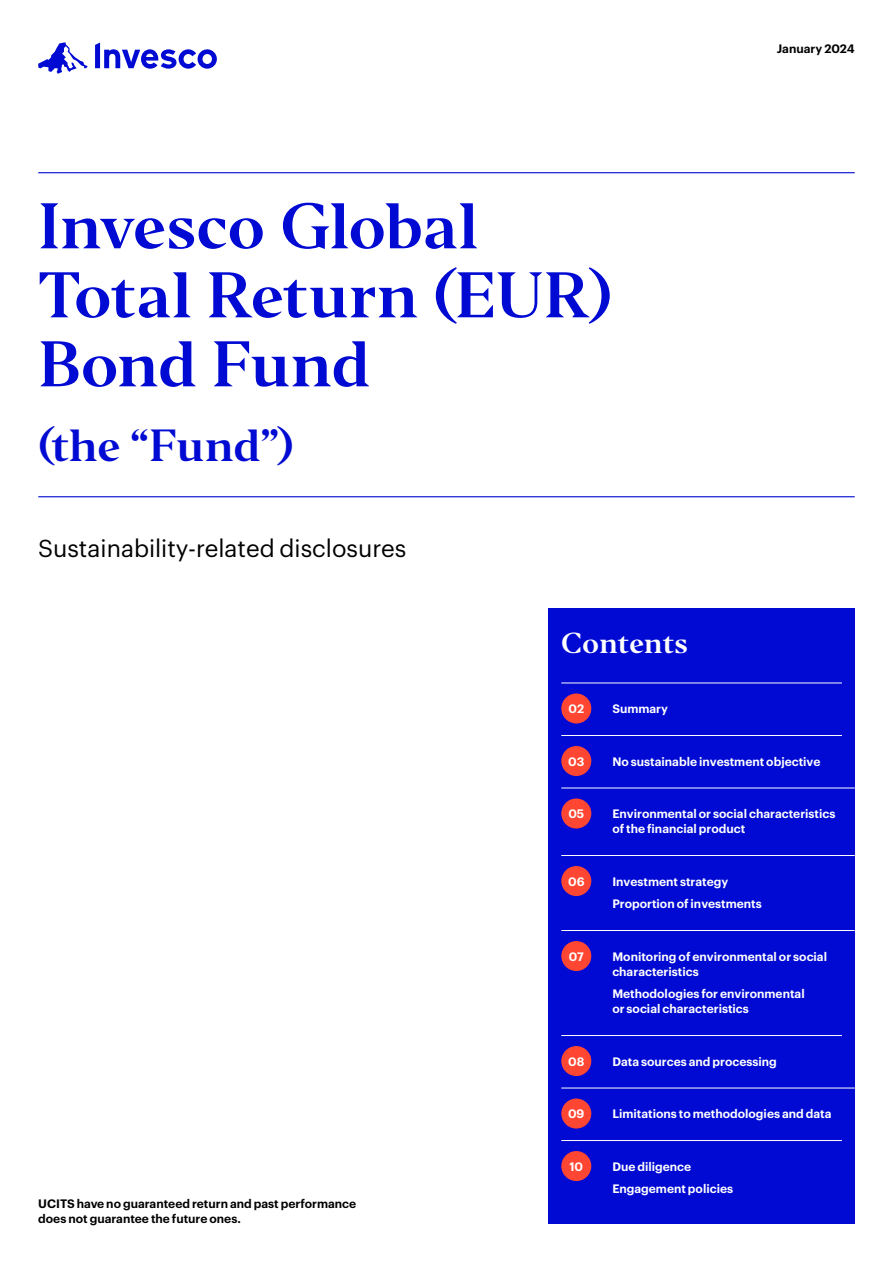
<style>
.page{position:relative;width:893px;height:1263px;background:#fff}
.page>*{position:absolute;margin:0;border:0;box-sizing:border-box;transform-origin:0 0}
.t1{font:60px/69px "Invesco Editor";letter-spacing:-.015em;color:#000ad2}
.t2{font:42px "Invesco Editor";letter-spacing:-.01em;color:#000ad2}
.t3{font:27px "Invesco Editor";color:#fff}
.t4{font:24px "Graphik";color:#000}
.t5{font:600 12px/15px "Graphik";color:#fff}
.t6{font:600 12px/15px "Graphik";color:#000}
</style>
<div class="page">
<svg style="left:38px;top:43px;width:50px;height:31px"></svg>
<svg style="left:95px;top:43px;width:122px;height:26px"></svg>
<hr style="left:38px;top:172px;width:817px;height:1px;background:#000ad2">
<hr style="left:38px;top:496px;width:817px;height:1px;background:#000ad2">
<div style="left:549px;top:608px;width:306px;height:615px;background:#000ad2"></div>
<hr style="left:561px;top:683px;width:281px;height:1px;background:#fff">
<hr style="left:561px;top:735px;width:281px;height:1px;background:#fff">
<hr style="left:561px;top:788px;width:294px;height:1px;background:#fff">
<hr style="left:561px;top:855px;width:294px;height:1px;background:#fff">
<hr style="left:561px;top:930px;width:294px;height:1px;background:#fff">
<hr style="left:561px;top:1035px;width:281px;height:1px;background:#fff">
<hr style="left:561px;top:1088px;width:294px;height:1px;background:#fff">
<hr style="left:561px;top:1140px;width:281px;height:1px;background:#fff">
<div style="left:561px;top:693px;width:30px;height:30px;background:#ff4632;border-radius:50%"></div>
<div style="left:561px;top:746px;width:30px;height:30px;background:#ff4632;border-radius:50%"></div>
<div style="left:561px;top:798px;width:30px;height:30px;background:#ff4632;border-radius:50%"></div>
<div style="left:561px;top:941px;width:30px;height:30px;background:#ff4632;border-radius:50%"></div>
<div style="left:561px;top:1046px;width:30px;height:30px;background:#ff4632;border-radius:50%"></div>
<div style="left:561px;top:866px;width:30px;height:30px;background:#ff4632;border-radius:50%"></div>
<div style="left:561px;top:1098px;width:30px;height:30px;background:#ff4632;border-radius:50%"></div>
<div style="left:561px;top:1151px;width:30px;height:30px;background:#ff4632;border-radius:50%"></div>
<h1 class="t1" style="left:38px;top:192px;width:576px">Invesco Global<br>Total Return (EUR)<br>Bond Fund</h1>
<h2 class="t2" style="left:38px;top:419px;width:257px">(the “Fund”)</h2>
<h3 class="t4" style="left:38px;top:531px;width:370px">Sustainability-related disclosures</h3>
<h3 class="t3" style="left:561px;top:626px;width:128px">Contents</h3>
<p class="t5" style="left:568px;top:700px;width:17px">02</p>
<p class="t5" style="left:612px;top:700px;width:57px">Summary</p>
<p class="t6" style="left:777px;top:40px;width:79px">January 2024</p>
<p class="t6" style="left:38px;top:1195px;width:319px">UCITS have no guaranteed return and past performance does not guarantee the future ones.</p>
<p class="t5" style="left:568px;top:753px;width:18px">03</p>
<p class="t5" style="left:612px;top:753px;width:210px">No sustainable investment objective</p>
<p class="t5" style="left:568px;top:805px;width:17px">05</p>
<p class="t5" style="left:612px;top:805px;width:225px">Environmental or social characteristics of the financial product</p>
<p class="t5" style="left:568px;top:873px;width:18px">06</p>
<p class="t5" style="left:612px;top:869px;width:151px;line-height:22.5px">Investment strategy<br>Proportion of investments</p>
<p class="t5" style="left:569px;top:948px;width:17px">07</p>
<p class="t5" style="left:612px;top:948px;width:216px">Monitoring of environmental or social characteristics</p>
<p class="t5" style="left:612px;top:985px;width:194px">Methodologies for environmental or social characteristics</p>
<p class="t5" style="left:568px;top:1053px;width:18px">08</p>
<p class="t5" style="left:612px;top:1053px;width:166px">Data sources and processing</p>
<p class="t5" style="left:568px;top:1105px;width:18px">09</p>
<p class="t5" style="left:612px;top:1105px;width:221px">Limitations to methodologies and data</p>
<p class="t5" style="left:569px;top:1158px;width:15px">10</p>
<p class="t5" style="left:612px;top:1154px;width:122px;line-height:22.5px">Due diligence<br>Engagement policies</p>
</div>
